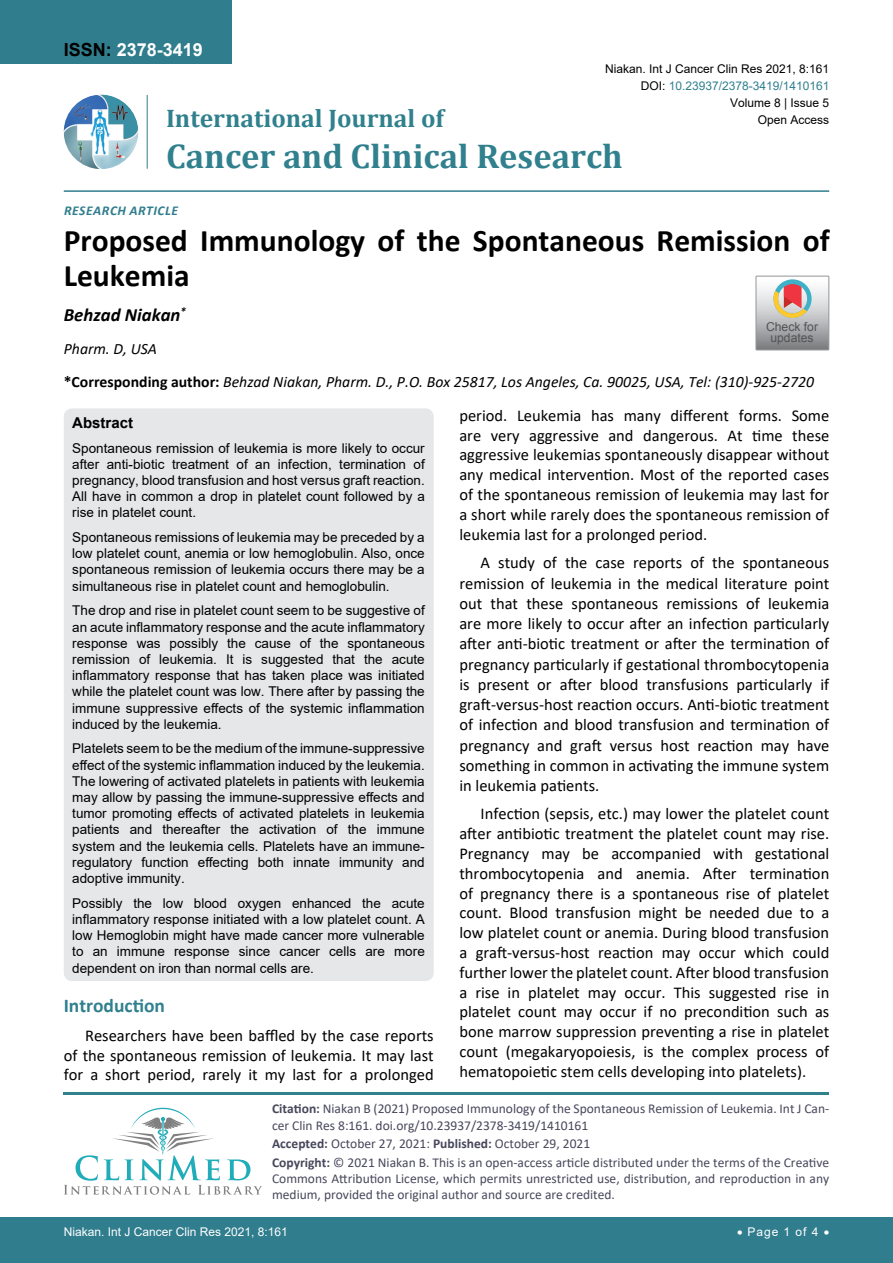
<style>
.page{position:relative;width:893px;height:1263px;background:#fff}
.page>*{position:absolute;margin:0;border:0;box-sizing:border-box;transform-origin:0 0}
.t1{font:700 34.5px "Cambria";color:#30808d}
.t2{font:700 31.5px/34.5px "Calibri";color:#000}
.t3{font:700 25.5px "Cambria";color:#30808d}
.t4{font:700 19.5px "Calibri";color:#30808d}
.t5{font:italic 700 18.75px "Calibri";color:#000}
.t6{font:700 18px "Arial";color:#fff}
.t7{font:16.5px/19.8px "Calibri";color:#000;text-align:justify}
.t8{font:italic 15.75px/33px "Calibri";color:#000}
.t9{font:700 15px "Arial";color:#000}
.t10{font:13.5px/16.2px "Arial";color:#000;text-align:justify}
.t11{font:13.5px/16.2px "Calibri";color:#47475c}
.t12{font:italic 700 13.5px "Calibri";letter-spacing:.04em;color:#307d8d}
.t13{font:12.3px/10.5px "Arial";color:#535353;text-align:center}
.t14{font:12px "Arial";color:#000}
.t15{font:12px "Arial";color:#fff}
.t16{font:12px "Arial";color:#30808d}
.s1{color:#000}
.s2{font-weight:700;font-style:normal}
.s3{font-weight:700}
</style>
<div class="page">
<img style="left:64px;top:95px;width:74px;height:74px;border-radius:37px">
<hr style="left:147px;top:95px;width:1px;height:74px;background:#307d8d">
<hr style="left:64px;top:190px;width:765px;height:2px;background:#307d8d">
<hr style="left:64px;top:1092px;width:765px;height:3px;background:#30808d">
<svg style="left:64px;top:1108px;width:198px;height:87px"></svg>
<div style="left:0;top:1217px;width:893px;height:46px;background:#307d8d"></div>
<div style="left:0;top:0;width:231px;height:64px;background:#307d8d"></div>
<div style="left:64px;top:408px;width:370px;height:573px;background:#e6e7e8;border-radius:9px"></div>
<svg style="left:756px;top:276px;width:73px;height:74px;background:#bdb6b3"></svg>
<p class="t6" style="left:64px;top:37px;width:141px"><span class="s1">ISSN:</span> 2378-3419</p>
<p class="t14" style="left:605px;top:60px;width:226px">Niakan. Int J Cancer Clin Res 2021, 8:161</p>
<p class="t14" style="left:730px;top:95px;width:101px">Volume 8 | Issue 5</p>
<p class="t16" style="left:641px;top:77px;width:190px"><span class="s1">DOI:</span> 10.23937/2378-3419/1410161</p>
<h3 class="t3" style="left:166px;top:100px;width:279px">International Journal of</h3>
<h1 class="t1" style="left:166px;top:132px;width:458px">Cancer and Clinical Research</h1>
<p class="t14" style="left:758px;top:112px;width:73px">Open Access</p>
<p class="t12" style="left:64px;top:201px;width:115px">RESEARCH AR TICLE</p>
<h2 class="t2" style="left:64px;top:223px;width:767px">Proposed Immunology of the Spontaneous Remission of<br>Leukemia</h2>
<p class="t5" style="left:64px;top:301px;width:124px">BEHZAD NIAKAN<sup>*</sup></p>
<p class="t8" style="left:64px;top:332px;width:752px">Pharm. D, USA<br><span class="s2">*Corresponding author:</span> Behzad Niakan, Pharm. D., P.O. Box 25817, Los Angeles, Ca. 90025, USA, Tel: (310)-925-2720</p>
<p class="t9" style="left:72px;top:412px;width:62px">Abstract</p>
<p class="t10" style="left:72px;top:440px;width:354px">Spontaneous remission of leukemia is more likely to occur after anti-biotic treatment of an infection, termination of pregnancy, blood transfusion and host versus graft reaction.<br>All have in common a drop in platelet count followed by a rise in platelet count.</p>
<p class="t10" style="left:72px;top:529px;width:354px">Spontaneous remissions of leukemia may be preceded by a low platelet count, anemia or low hemoglobulin. Also, once spontaneous remission of leukemia occurs there may be a simultaneous rise in platelet count and hemoglobulin.</p>
<p class="t10" style="left:72px;top:602px;width:354px">The drop and rise in platelet count seem to be suggestive of an acute inflammatory response and the acute inflammatory response was possibly the cause of the spontaneous remission of leukemia. It is suggested that the acute inflammatory response that has taken place was initiated while the platelet count was low. There after by passing the immune suppressive effects of the systemic inflammation induced by the leukemia.</p>
<p class="t10" style="left:72px;top:740px;width:354px">Platelets seem to be the medium of the immune-suppressive effect of the systemic inflammation induced by the leukemia.<br>The lowering of activated platelets in patients with leukemia may allow by passing the immune-suppressive effects and tumor promoting effects of activated platelets in leukemia patients and thereafter the activation of the immune system and the leukemia cells. Platelets have an immune&shy;regulatory function effecting both innate immunity and adoptive immunity.</p>
<p class="t10" style="left:72px;top:895px;width:354px">Possibly the low blood oxygen enhanced the acute inflammatory response initiated with a low platelet count. A low Hemoglobin might have made cancer more vulnerable to an immune response since cancer cells are more dependent on iron than normal cells are.</p>
<p class="t13" style="left:766px;top:322px;width:53px">Check for updates</p>
<p class="t7" style="left:459px;top:405px;width:371px">period. Leukemia has many different forms. Some are very aggressive and dangerous. At time these aggressive leukemias spontaneously disappear without any medical intervention. Most of the reported cases of the spontaneous remission of leukemia may last for a short while rarely does the spontaneous remission of leukemia last for a prolonged period.</p>
<p class="t7" style="left:459px;top:552px;width:371px;line-height:20.2px;text-indent:21px">A study of the case reports of the spontaneous remission of leukemia in the medical literature point out that these spontaneous remissions of leukemia are more likely to occur after an infection particularly after anti-biotic treatment or after the termination of pregnancy particularly if gestational thrombocytopenia is present or after blood transfusions particularly if graft-versus-host reaction occurs. Anti-biotic treatment of infection and blood transfusion and termination of pregnancy and graft versus host reaction may have something in common in activating the immune system in leukemia patients.</p>
<p class="t7" style="left:459px;top:803px;width:371px;text-indent:21px">Infection (sepsis, etc.) may lower the platelet count after antibiotic treatment the platelet count may rise.<br>Pregnancy may be accompanied with gestational thrombocytopenia and anemia. After termination of pregnancy there is a spontaneous rise of platelet count. Blood transfusion might be needed due to a low platelet count or anemia. During blood transfusion a graft-versus-host reaction may occur which could further lower the platelet count. After blood transfusion a rise in platelet may occur. This suggested rise in platelet count may occur if no precondition such as bone marrow suppression preventing a rise in platelet count (megakaryopoiesis, is the complex process of hematopoietic stem cells developing into platelets).</p>
<p class="t4" style="left:64px;top:992px;width:103px">Introduction</p>
<p class="t7" style="left:64px;top:1025px;width:371px;text-indent:21px">Researchers have been baffled by the case reports of the spontaneous remission of leukemia. It may last for a short period, rarely it my last for a prolonged</p>
<p class="t11" style="left:272px;top:1100px;width:559px"><span class="s3">Citation:</span> Niakan B (2021) Proposed Immunology of the Spontaneous Remission of Leukemia. Int J Can&shy;cer Clin Res 8:161. doi.org/10.23937/2378-3419/1410161</p>
<p class="t11" style="left:272px;top:1134px;width:559px;line-height:18.6px"><span class="s3">Accepted:</span> October 27, 2021: <span class="s3">Published:</span> October 29, 2021<br><span class="s3">Copyright:</span> © 2021 Niakan B. This is an open-access article distributed under the terms of the Creative</p>
<p class="t11" style="left:272px;top:1170px;width:559px">Commons Attribution License, which permits unrestricted use, distribution, and reproduction in any medium, provided the original author and source are credited.</p>
<p class="t15" style="left:64px;top:1223px;width:226px">Niakan. Int J Cancer Clin Res 2021, 8:161</p>
<p class="t15" style="left:737px;top:1223px;width:94px">• Page 1 of 4 •</p>
</div>
